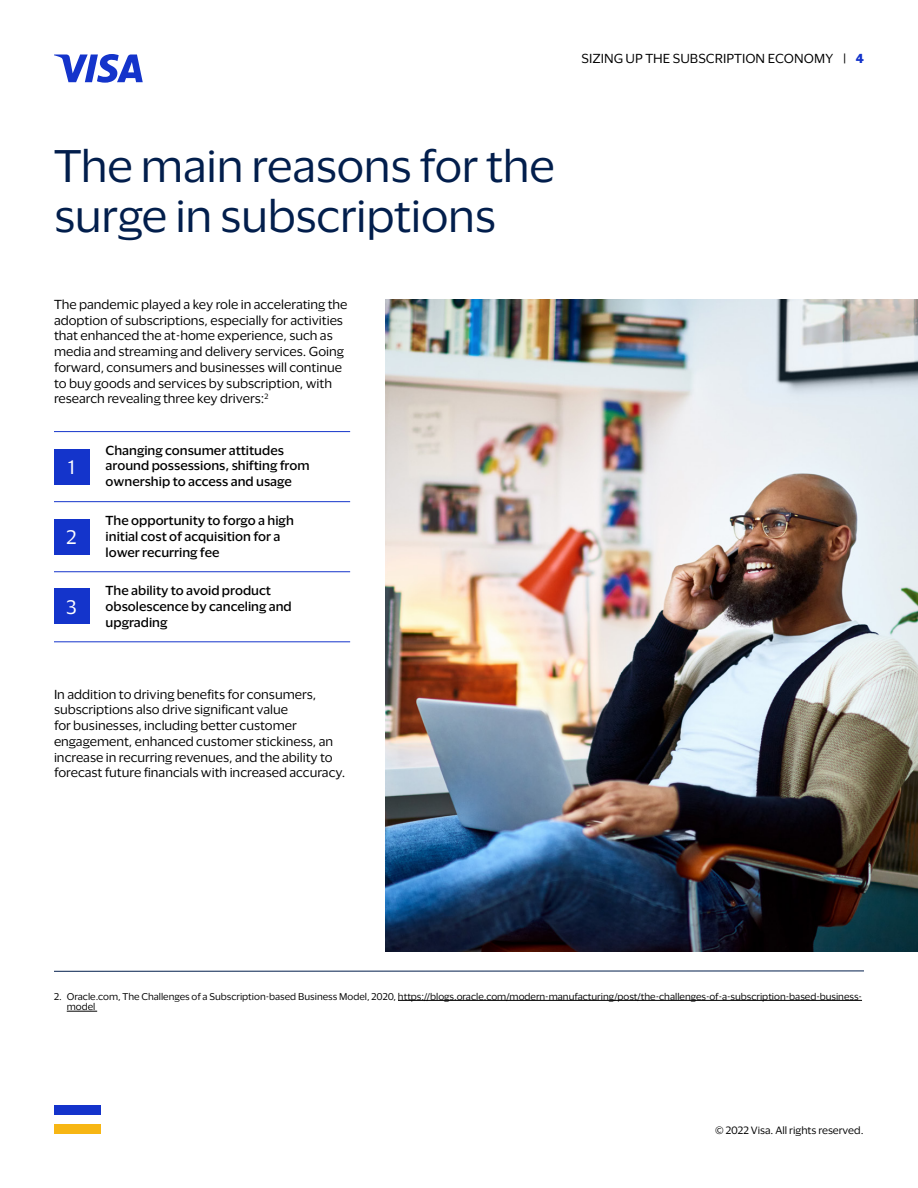
<style>
.page{position:relative;width:918px;height:1188px;background:#fff}
.page>*{position:absolute;margin:0;border:0;box-sizing:border-box;transform-origin:0 0}
.t1{font:42px/50.4px "Visa Dialect";letter-spacing:-.005em;color:#021e4c}
.t2{font:18px "Visa Dialect";color:#fff}
.t3{font:12px/15.8px "Visa Dialect";color:#000}
.t4{font:500 12px/15.8px "Visa Dialect";color:#000}
.t5{font:9.75px "Visa Dialect";color:#000}
.t6{font:9px/10.8px "Visa Dialect";color:#000}
.s1{font-weight:700;color:#1434cb}
</style>
<div class="page">
<hr style="left:54px;top:971px;width:810px;height:1px;background:#021e4c">
<hr style="left:398px;top:1000px;width:464px;height:1px;background:#000">
<hr style="left:67px;top:1011px;width:30px;height:1px;background:#000">
<div style="left:54px;top:449px;width:35px;height:35px;background:#1434cb"></div>
<div style="left:54px;top:520px;width:35px;height:35px;background:#1434cb"></div>
<div style="left:54px;top:589px;width:35px;height:35px;background:#1434cb"></div>
<hr style="left:54px;top:501px;width:296px;height:1px;background:#1434cb">
<hr style="left:54px;top:431px;width:296px;height:1px;background:#1434cb">
<hr style="left:54px;top:642px;width:296px;height:1px;background:#1434cb">
<hr style="left:54px;top:571px;width:296px;height:1px;background:#1434cb">
<img style="left:385px;top:299px;width:533px;height:653px">
<svg style="left:54px;top:54px;width:89px;height:29px"></svg>
<div style="left:54px;top:1105px;width:46px;height:10px;background:#1433cb"></div>
<div style="left:54px;top:1124px;width:46px;height:10px;background:#f7b614"></div>
<p class="t3" style="left:582px;top:50px;width:284px">SIZING UP THE SUBSCRIPTION ECONOMY | <span class="s1">4</span></p>
<h2 class="t1" style="left:54px;top:138px;width:502px">The main reasons for the surge in subscriptions</h2>
<p class="t3" style="left:54px;top:296px;width:295px">The pandemic played a key role in accelerating the adoption of subscriptions, especially for activities that enhanced the at-home experience, such as media and streaming and delivery services. Going forward, consumers and businesses will continue to buy goods and services by subscription, with research revealing three key drivers:<sup>2</sup></p>
<p class="t2" style="left:68px;top:454px;width:8px">1</p>
<p class="t2" style="left:66px;top:524px;width:12px">2</p>
<p class="t2" style="left:66px;top:593px;width:12px">3</p>
<p class="t4" style="left:106px;top:441px;width:205px">Changing consumer attitudes around possessions, shifting from ownership to access and usage</p>
<p class="t4" style="left:106px;top:512px;width:190px">The opportunity to forgo a high initial cost of acquisition for a lower recurring fee</p>
<p class="t4" style="left:106px;top:582px;width:188px">The ability to avoid product obsolescence by canceling and upgrading</p>
<p class="t3" style="left:54px;top:685px;width:293px">In addition to driving benefits for consumers, subscriptions also drive significant value<br>for businesses, including better customer engagement, enhanced customer stickiness, an increase in recurring revenues, and the ability to forecast future financials with increased accuracy.</p>
<p class="t6" style="left:67px;top:990px;width:797px;text-indent:-13px">2. Oracle.com, The Challenges of a Subscription-based Business Model, 2020, https://blogs.oracle.com/modern-manufacturing/post/the-challenges-of-a-subscription-based-business&shy;model</p>
<p class="t5" style="left:715px;top:1123px;width:150px">© 2022 Visa. All rights reserved.</p>
</div>
